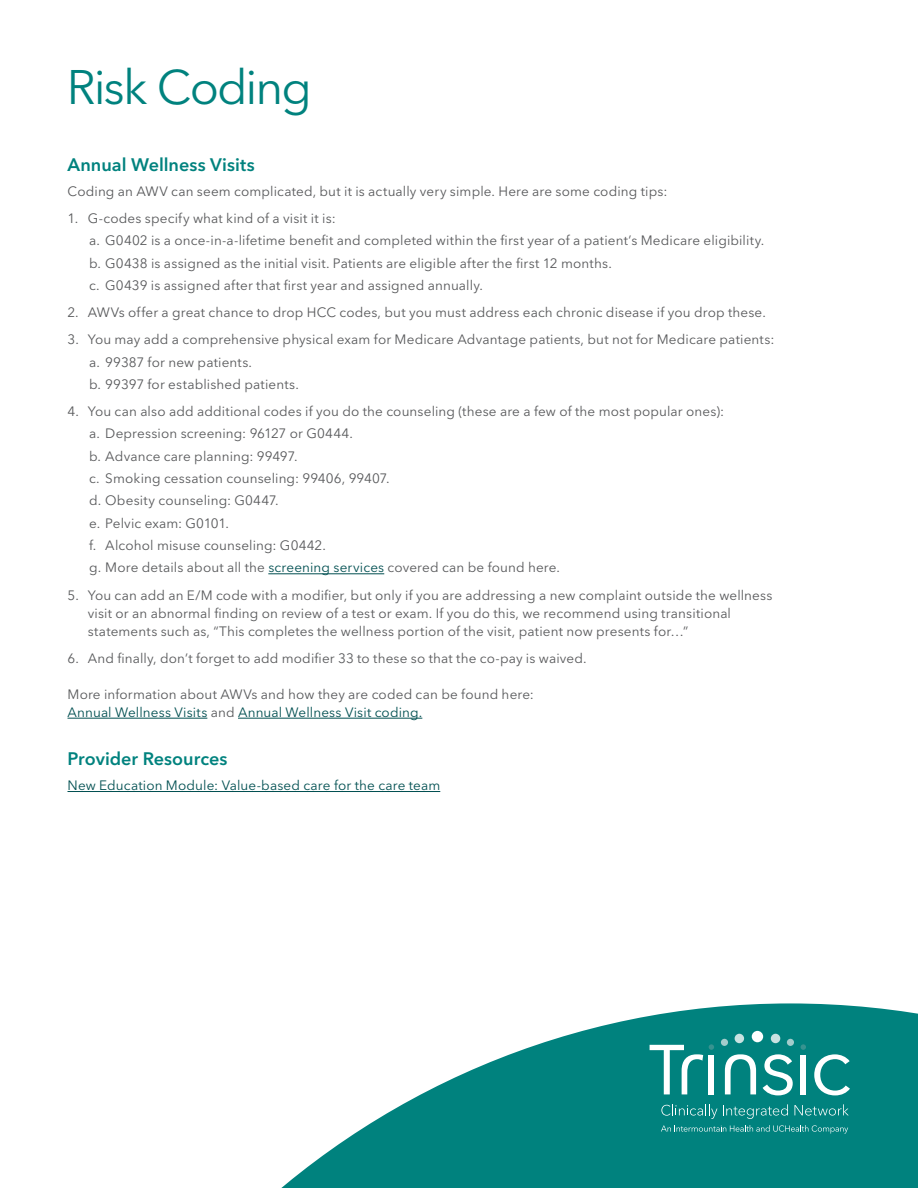
<style>
.page{position:relative;width:918px;height:1188px;background:#fff}
.page>*{position:absolute;margin:0;border:0;box-sizing:border-box;transform-origin:0 0}
.t1{font:48px "Avenir Next LT Pro";letter-spacing:-.04em;color:#00827e}
.t2{font:600 18px "Avenir Next LT Pro";color:#00827e}
.t3{font:13.5px/22.4px "Avenir Next LT Pro";letter-spacing:.01em;color:#58595b}
.t4{font:13.5px "Avenir Next LT Pro";letter-spacing:.01em;color:#004f51}
.s1{color:#004f51}
</style>
<div class="page">
<svg style="left:281px;top:1003px;width:637px;height:185px;fill:#00827e"></svg>
<svg style="left:763px;top:1054px;width:30px;height:41px"></svg>
<div style="left:800px;top:1055px;width:6px;height:39px;background:#fff"></div>
<svg style="left:814px;top:1054px;width:36px;height:41px"></svg>
<svg style="left:725px;top:1054px;width:31px;height:40px"></svg>
<svg style="left:650px;top:1045px;width:53px;height:49px"></svg>
<div style="left:709px;top:1055px;width:5px;height:39px;background:#fff"></div>
<svg style="left:709px;top:1044px;width:5px;height:6px"></svg>
<div style="left:735px;top:1034px;width:9px;height:9px;background:#c9e2e1;border-radius:50%"></div>
<div style="left:771px;top:1034px;width:9px;height:9px;background:#c9e2e1;border-radius:50%"></div>
<div style="left:721px;top:1039px;width:7px;height:7px;background:#a3cccb;border-radius:50%"></div>
<div style="left:787px;top:1039px;width:7px;height:7px;background:#a3cccb;border-radius:50%"></div>
<div style="left:752px;top:1031px;width:11px;height:11px;background:#fff;border-radius:50%"></div>
<svg style="left:801px;top:1044px;width:5px;height:6px"></svg>
<svg style="left:661px;top:1104px;width:56px;height:15px"></svg>
<svg style="left:795px;top:1104px;width:54px;height:12px"></svg>
<svg style="left:723px;top:1104px;width:65px;height:15px"></svg>
<svg style="left:661px;top:1125px;width:187px;height:9px;background:#279591"></svg>
<hr style="left:268px;top:573px;width:116px;height:1px;background:#004f51">
<hr style="left:68px;top:718px;width:139px;height:1px;background:#004f51">
<hr style="left:238px;top:718px;width:184px;height:1px;background:#004f51">
<hr style="left:68px;top:791px;width:372px;height:1px;background:#004f51">
<h1 class="t1" style="left:67px;top:59px;width:246px">Risk Coding</h1>
<h2 class="t2" style="left:68px;top:154px;width:189px">Annual Wellness Visits</h2>
<p class="t3" style="left:68px;top:180px;width:601px">Coding an AWV can seem complicated, but it is actually very simple. Here are some coding tips:</p>
<p class="t3" style="left:89px;top:207px;width:677px;text-indent:-22px">1. G-codes specify what kind of a visit it is:<br>a. G0402 is a once-in-a-lifetime benefit and completed within the first year of a patient’s Medicare eligibility. b. G0438 is assigned as the initial visit. Patients are eligible after the first 12 months.<br>c. G0439 is assigned after that first year and assigned annually.</p>
<p class="t3" style="left:68px;top:301px;width:700px">2. AWVs offer a great chance to drop HCC codes, but you must address each chronic disease if you drop these.</p>
<p class="t3" style="left:89px;top:329px;width:687px;text-indent:-22px">3. You may add a comprehensive physical exam for Medicare Advantage patients, but not for Medicare patients: a. 99387 for new patients.<br>b. 99397 for established patients.</p>
<p class="t3" style="left:89px;top:400px;width:637px;text-indent:-22px">4. You can also add additional codes if you do the counseling (these are a few of the most popular ones): a. Depression screening: 96127 or G0444.<br>b. Advance care planning: 99497.<br>c. Smoking cessation counseling: 99406, 99407.<br>d. Obesity counseling: G0447.<br>e. Pelvic exam: G0101.<br>f. Alcohol misuse counseling: G0442.<br>g. More details about all the <span class="s1">screening services</span> covered can be found here.</p>
<p class="t3" style="left:88px;top:586px;width:686px;line-height:18px;text-indent:-20px">5. You can add an E/M code with a modifier, but only if you are addressing a new complaint outside the wellness visit or an abnormal finding on review of a test or exam. If you do this, we recommend using transitional statements such as, “This completes the wellness portion of the visit, patient now presents for…”</p>
<p class="t3" style="left:68px;top:647px;width:521px">6. And finally, don’t forget to add modifier 33 to these so that the co-pay is waived.</p>
<p class="t3" style="left:68px;top:685px;width:468px;line-height:18px">More information about AWVs and how they are coded can be found here:<br><span class="s1">Annual Wellness Visits</span> and <span class="s1">Annual Wellness Visit coding.</span></p>
<h2 class="t2" style="left:68px;top:748px;width:161px">Provider Resources</h2>
<p class="t4" style="left:68px;top:777px;width:374px">New Education Module: Value-based care for the care team</p>
</div>
